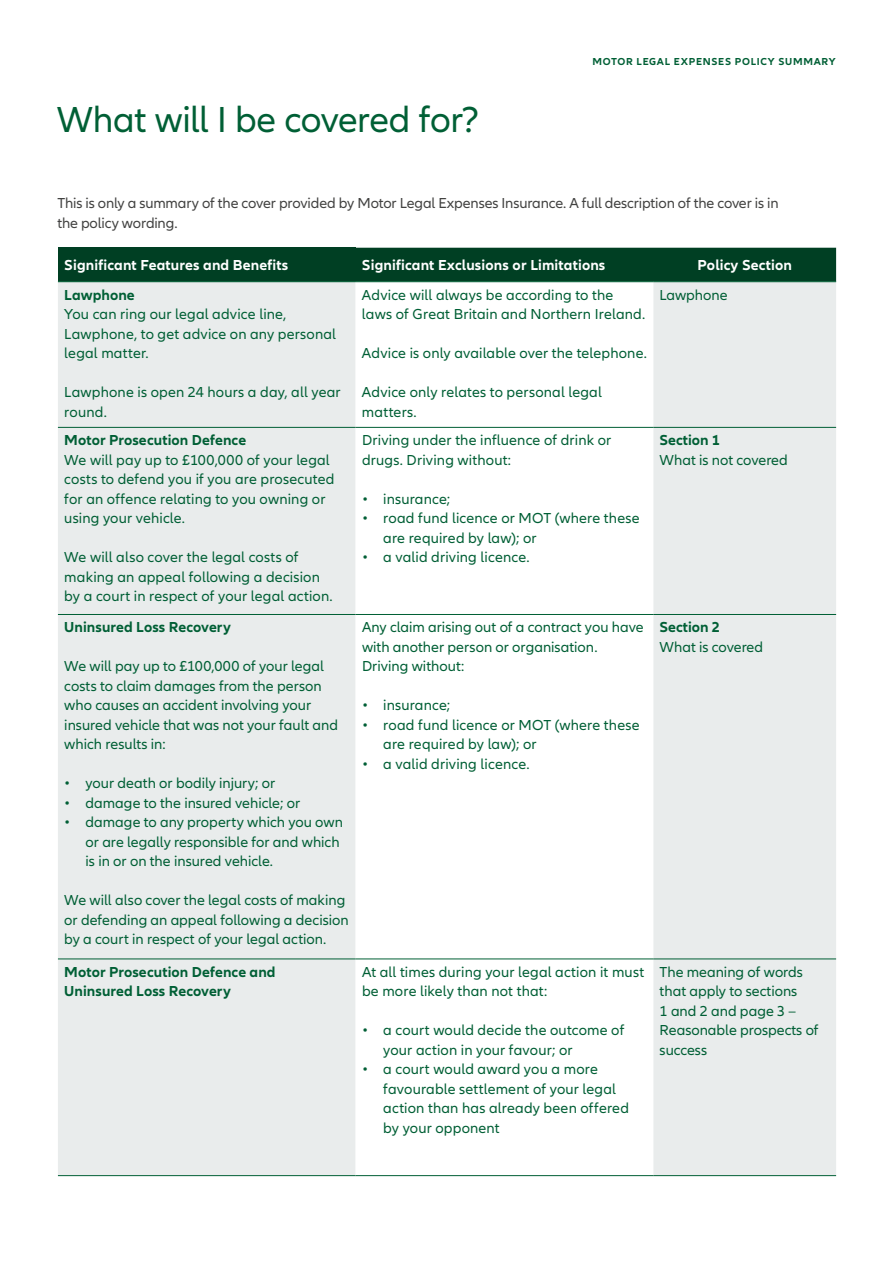
<style>
.page{position:relative;width:893px;height:1263px;background:#fff}
.page>*{position:absolute;margin:0;border:0;box-sizing:border-box;transform-origin:0 0}
.t1{font:37.5px "Allianz Neo";letter-spacing:-.01em;color:#005f35}
.t2{font:15px/19.5px "Allianz Neo";letter-spacing:.005em;color:#005f35}
.t3{font:700 15px/19.5px "Allianz Neo";letter-spacing:.005em;color:#005f35}
.t4{font:15px/19.5px "Allianz Neo";letter-spacing:-.01em;color:#424241}
.t5{font:700 15px "Allianz Neo";letter-spacing:.01em;color:#fff}
.t6{font:700 10.5px "Allianz Neo";letter-spacing:.07em;color:#005f35}
</style>
<div class="page">
<div style="left:58px;top:248px;width:298px;height:34px;background:#003f23"></div>
<div style="left:356px;top:248px;width:480px;height:33px;background:#003f23"></div>
<div style="left:58px;top:282px;width:778px;height:893px;background:#e9ecec"></div>
<svg style="left:356px;top:282px;width:297px;height:893px"></svg>
<hr style="left:58px;top:281px;width:298px;height:1px;background:#005f35">
<hr style="left:356px;top:281px;width:297px;height:1px;background:#005f35">
<hr style="left:653px;top:281px;width:183px;height:1px;background:#005f35">
<hr style="left:58px;top:427px;width:298px;height:1px;background:#005f35">
<hr style="left:356px;top:427px;width:297px;height:1px;background:#005f35">
<hr style="left:653px;top:427px;width:183px;height:1px;background:#005f35">
<hr style="left:58px;top:614px;width:298px;height:1px;background:#005f35">
<hr style="left:356px;top:614px;width:297px;height:1px;background:#005f35">
<hr style="left:653px;top:614px;width:183px;height:1px;background:#005f35">
<hr style="left:58px;top:959px;width:298px;height:1px;background:#005f35">
<hr style="left:58px;top:1175px;width:298px;height:1px;background:#005f35">
<hr style="left:356px;top:959px;width:297px;height:1px;background:#005f35">
<hr style="left:356px;top:1175px;width:297px;height:1px;background:#005f35">
<hr style="left:653px;top:959px;width:183px;height:1px;background:#005f35">
<hr style="left:653px;top:1175px;width:183px;height:1px;background:#005f35">
<h1 class="t1" style="left:57px;top:99px;width:424px">What will I be covered for?</h1>
<p class="t6" style="left:592px;top:56px;width:245px">MOTOR LEGAL EXPENSES POLICY SUMMARY</p>
<p class="t4" style="left:57px;top:194px;width:723px">This is only a summary of the cover provided by Motor Legal Expenses Insurance. A full description of the cover is in the policy wording.</p>
<p class="t5" style="left:64px;top:257px;width:225px">Significant Features and Benefits</p>
<p class="t5" style="left:362px;top:257px;width:245px">Significant Exclusions or Limitations</p>
<p class="t5" style="left:697px;top:257px;width:96px">Policy Section</p>
<p class="t3" style="left:64px;top:285px;width:72px">Lawphone</p>
<p class="t2" style="left:64px;top:305px;width:273px">You can ring our legal advice line,<br>Lawphone, to get advice on any personal legal matter.</p>
<p class="t2" style="left:64px;top:383px;width:278px">Lawphone is open 24 hours a day, all year round.</p>
<p class="t2" style="left:362px;top:285px;width:285px">Advice will always be according to the laws of Great Britain and Northern Ireland.</p>
<p class="t2" style="left:362px;top:344px;width:286px">Advice is only available over the telephone.</p>
<p class="t2" style="left:362px;top:383px;width:241px">Advice only relates to personal legal matters.</p>
<p class="t2" style="left:660px;top:285px;width:69px">Lawphone</p>
<p class="t3" style="left:64px;top:431px;width:183px">Motor Prosecution Defence</p>
<p class="t2" style="left:64px;top:450px;width:272px">We will pay up to £100,000 of your legal costs to defend you if you are prosecuted for an offence relating to you owning or using your vehicle.</p>
<p class="t2" style="left:64px;top:548px;width:270px">We will also cover the legal costs of making an appeal following a decision by a court in respect of your legal action.</p>
<p class="t3" style="left:64px;top:618px;width:168px">Uninsured Loss Recovery</p>
<p class="t2" style="left:64px;top:657px;width:275px">We will pay up to £100,000 of your legal costs to claim damages from the person who causes an accident involving your insured vehicle that was not your fault and which results in:</p>
<p class="t2" style="left:64px;top:774px;width:213px">• your death or bodily injury; or</p>
<p class="t2" style="left:64px;top:793px;width:237px">• damage to the insured vehicle; or</p>
<p class="t2" style="left:86px;top:813px;width:259px;text-indent:-21px">• damage to any property which you own or are legally responsible for and which is in or on the insured vehicle.</p>
<p class="t2" style="left:64px;top:891px;width:286px">We will also cover the legal costs of making or defending an appeal following a decision by a court in respect of your legal action.</p>
<p class="t2" style="left:362px;top:431px;width:251px">Driving under the influence of drink or drugs. Driving without:</p>
<p class="t2" style="left:362px;top:489px;width:90px">• insurance;</p>
<p class="t2" style="left:383px;top:509px;width:258px;text-indent:-21px">• road fund licence or MOT (where these are required by law); or</p>
<p class="t2" style="left:362px;top:548px;width:169px">• a valid driving licence.</p>
<p class="t2" style="left:362px;top:618px;width:283px">Any claim arising out of a contract you have with another person or organisation.<br>Driving without:</p>
<p class="t2" style="left:362px;top:696px;width:90px">• insurance;</p>
<p class="t2" style="left:383px;top:715px;width:258px;text-indent:-21px">• road fund licence or MOT (where these are required by law); or</p>
<p class="t2" style="left:362px;top:754px;width:169px">• a valid driving licence.</p>
<p class="t3" style="left:64px;top:962px;width:213px">Motor Prosecution Defence and<br>Uninsured Loss Recovery</p>
<p class="t2" style="left:362px;top:962px;width:284px">At all times during your legal action it must be more likely than not that:</p>
<p class="t2" style="left:383px;top:1021px;width:243px;text-indent:-21px">• a court would decide the outcome of your action in your favour; or</p>
<p class="t2" style="left:383px;top:1060px;width:247px;text-indent:-21px">• a court would award you a more favourable settlement of your legal action than has already been offered by your opponent</p>
<p class="t3" style="left:660px;top:431px;width:62px">Section 1</p>
<p class="t2" style="left:660px;top:450px;width:130px">What is not covered</p>
<p class="t3" style="left:660px;top:618px;width:62px">Section 2</p>
<p class="t2" style="left:660px;top:637px;width:105px">What is covered</p>
<p class="t2" style="left:660px;top:962px;width:161px">The meaning of words that apply to sections<br>1 and 2 and page 3 –<br>Reasonable prospects of success</p>
</div>
